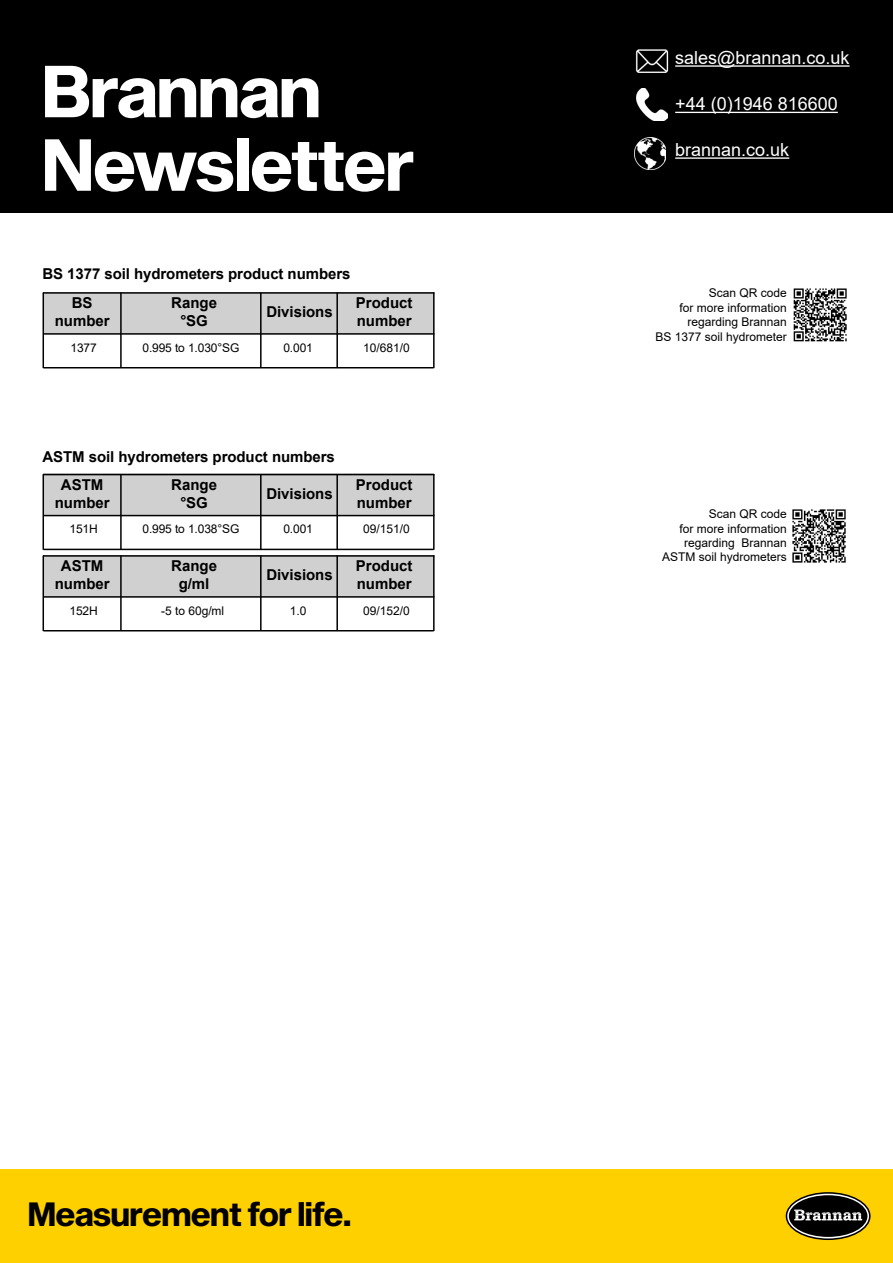
<style>
.page{position:relative;width:893px;height:1263px;background:#fff}
.page>*{position:absolute;margin:0;border:0;box-sizing:border-box;transform-origin:0 0}
.t1{font:72px/73.5px "Sequel Sans Bold Disp";color:#fff}
.t2{font:33px "Sequel Sans Bold Disp";color:#000}
.t3{font:18px "Arial";color:#fff}
.t4{font:700 15px/18px "Arial";letter-spacing:-.005em;color:#000;text-align:center}
.t5{font:12px/14.4px "Arial";color:#000;text-align:right}
</style>
<div class="page">
<div style="left:0;top:0;width:893px;height:213px;background:#000"></div>
<div style="left:0;top:1169px;width:893px;height:94px;background:#ffd000"></div>
<svg style="left:786px;top:1193px;width:84px;height:46px"></svg>
<div style="left:786px;top:1192px;width:85px;height:48px;border:2px solid #000;border-radius:50%"></div>
<div style="left:789px;top:1195px;width:78px;height:42px;background:#000;border-radius:50%"></div>
<svg style="left:794px;top:1209px;width:68px;height:11px"></svg>
<img style="left:635px;top:50px;width:34px;height:22px">
<hr style="left:675px;top:65px;width:175px;height:2px;background:#fff">
<img style="left:637px;top:89px;width:30px;height:32px">
<hr style="left:675px;top:112px;width:163px;height:1px;background:#fff">
<img style="left:635px;top:137px;width:31px;height:32px">
<hr style="left:675px;top:157px;width:114px;height:2px;background:#fff">
<img style="left:792px;top:509px;width:54px;height:54px">
<img style="left:793px;top:288px;width:54px;height:54px">
<div style="left:43px;top:474px;width:391px;height:41px;background:#d0d0d0"></div>
<hr style="left:43px;top:515px;width:391px;height:1px;background:#000">
<hr style="left:43px;top:474px;width:1px;height:76px;background:#000">
<hr style="left:433px;top:474px;width:2px;height:76px;background:#000">
<hr style="left:43px;top:474px;width:391px;height:1px;background:#000">
<hr style="left:43px;top:549px;width:391px;height:1px;background:#000">
<hr style="left:120px;top:474px;width:2px;height:76px;background:#000">
<hr style="left:336px;top:474px;width:2px;height:76px;background:#000">
<hr style="left:260px;top:474px;width:2px;height:76px;background:#000">
<div style="left:43px;top:555px;width:391px;height:41px;background:#d0d0d0"></div>
<hr style="left:43px;top:596px;width:391px;height:2px;background:#000">
<hr style="left:43px;top:556px;width:1px;height:75px;background:#000">
<hr style="left:433px;top:555px;width:2px;height:76px;background:#000">
<hr style="left:43px;top:555px;width:391px;height:2px;background:#000">
<hr style="left:43px;top:630px;width:391px;height:1px;background:#000">
<hr style="left:120px;top:555px;width:2px;height:76px;background:#000">
<hr style="left:336px;top:555px;width:2px;height:76px;background:#000">
<hr style="left:260px;top:555px;width:2px;height:76px;background:#000">
<div style="left:43px;top:292px;width:391px;height:41px;background:#d0d0d0"></div>
<hr style="left:43px;top:333px;width:391px;height:2px;background:#000">
<hr style="left:43px;top:293px;width:1px;height:75px;background:#000">
<hr style="left:433px;top:292px;width:2px;height:76px;background:#000">
<hr style="left:43px;top:292px;width:391px;height:2px;background:#000">
<hr style="left:43px;top:367px;width:391px;height:1px;background:#000">
<hr style="left:120px;top:292px;width:2px;height:76px;background:#000">
<hr style="left:336px;top:293px;width:2px;height:75px;background:#000">
<hr style="left:260px;top:293px;width:2px;height:75px;background:#000">
<h1 class="t1" style="left:43px;top:58px;width:373px">Brannan<br>Newsletter</h1>
<p class="t4" style="left:43px;top:265px;width:309px">BS 1377 soil hydrometers product numbers</p>
<p class="t4" style="left:171px;top:294px;width:47px">Range °SG</p>
<p class="t4" style="left:356px;top:294px;width:58px;text-align:left">Product number</p>
<p class="t4" style="left:55px;top:294px;width:57px">BS number</p>
<p class="t5" style="left:70px;top:340px;width:28px">1377</p>
<p class="t5" style="left:142px;top:340px;width:98px">0.995 to 1.030°SG</p>
<p class="t5" style="left:283px;top:340px;width:31px">0.001</p>
<p class="t5" style="left:363px;top:340px;width:48px">10/681/0</p>
<p class="t4" style="left:266px;top:303px;width:68px">Divisions</p>
<p class="t4" style="left:43px;top:448px;width:294px">ASTM soil hydrometers product numbers</p>
<p class="t4" style="left:171px;top:476px;width:47px">Range °SG</p>
<p class="t4" style="left:356px;top:476px;width:58px;text-align:left">Product number</p>
<p class="t4" style="left:55px;top:476px;width:57px">ASTM number</p>
<p class="t5" style="left:69px;top:522px;width:30px">151H</p>
<p class="t5" style="left:142px;top:522px;width:98px">0.995 to 1.038°SG</p>
<p class="t5" style="left:283px;top:522px;width:31px">0.001</p>
<p class="t5" style="left:363px;top:522px;width:48px">09/151/0</p>
<p class="t4" style="left:266px;top:484px;width:68px">Divisions</p>
<p class="t4" style="left:171px;top:557px;width:47px">Range g/ml</p>
<p class="t4" style="left:356px;top:557px;width:58px;text-align:left">Product number</p>
<p class="t4" style="left:55px;top:557px;width:57px">ASTM number</p>
<p class="t5" style="left:69px;top:603px;width:30px">152H</p>
<p class="t5" style="left:161px;top:603px;width:65px">-5 to 60g/ml</p>
<p class="t5" style="left:290px;top:603px;width:18px">1.0</p>
<p class="t5" style="left:363px;top:603px;width:48px">09/152/0</p>
<p class="t4" style="left:266px;top:566px;width:68px">Divisions</p>
<h2 class="t2" style="left:28px;top:1191px;width:325px">Measurement for life.</h2>
<h3 class="t3" style="left:675px;top:45px;width:176px">sales@brannan.co.uk</h3>
<h3 class="t3" style="left:675px;top:92px;width:164px">+44 (0)1946 816600</h3>
<h3 class="t3" style="left:675px;top:137px;width:116px">brannan.co.uk</h3>
<p class="t5" style="left:656px;top:286px;width:133px">Scan QR code<br>for more information regarding Brannan<br>BS 1377 soil hydrometer</p>
<p class="t5" style="left:662px;top:507px;width:126px">Scan QR code<br>for more information regarding Brannan<br>ASTM soil hydrometers</p>
</div>
